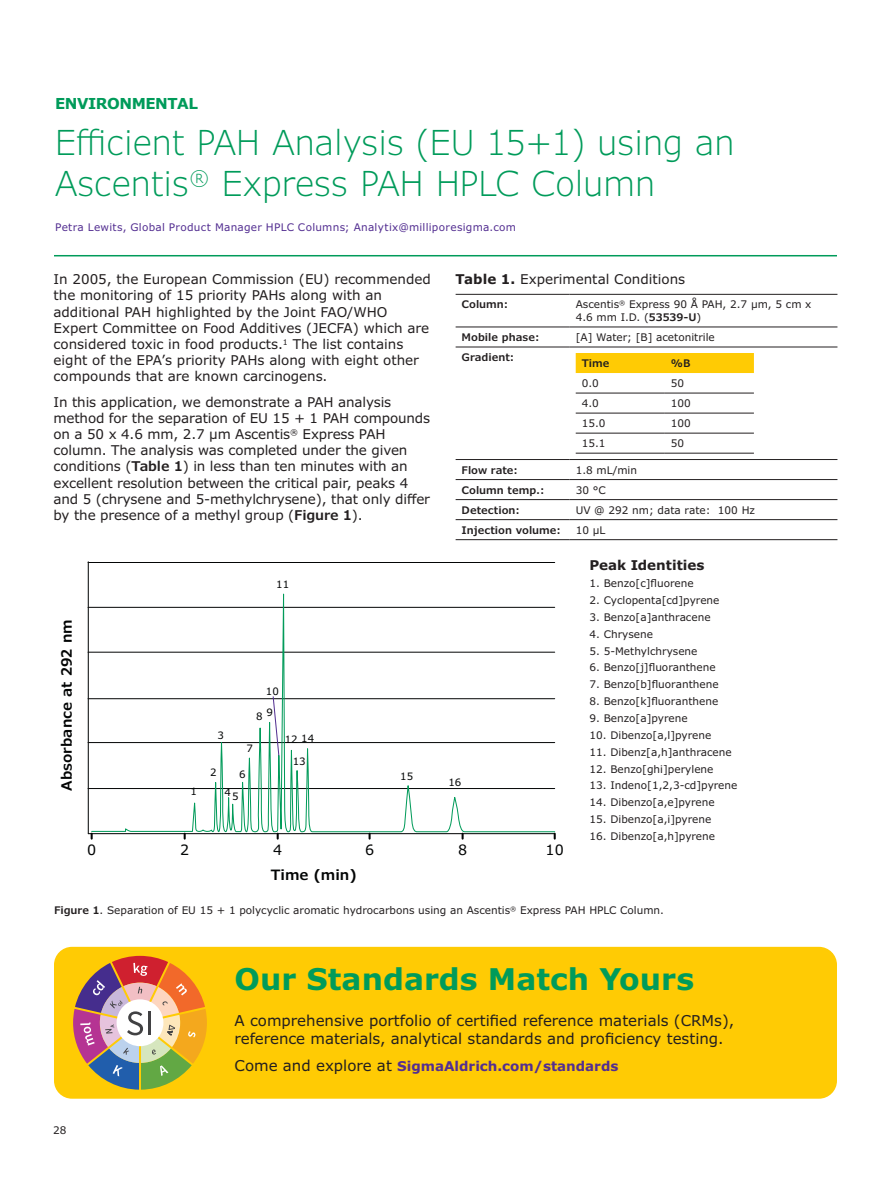
<style>
.page{position:relative;width:891px;height:1188px;background:#fff}
.page>*{position:absolute;margin:0;border:0;box-sizing:border-box;transform-origin:0 0}
.t1{font:300 34.5px/41.4px "Verdana Pro";color:#009b5a}
.t2{font:700 30px "Verdana Pro";color:#009b5a}
.t3{font:15px/18px "Verdana Pro";color:#231f20}
.t4{font:700 15px "Verdana";letter-spacing:-.03em;color:#009b5a}
.t5{font:600 14.25px "Verdana Pro";color:#030505}
.t6{font:14.25px "Verdana Pro";color:#030505}
.t7{font:13.5px/16.2px "Verdana Pro";letter-spacing:-.01em;color:#231f20}
.t8{font:700 13.5px "Verdana Pro";color:#532e91}
.t9{font:700 13.5px "Verdana Pro";color:#231f20}
.t10{font:10.5px/12.6px "Verdana Pro";color:#231f20}
.t11{font:600 10.5px "Verdana Pro";color:#231f20}
.t12{font:10.5px "Verdana Pro";letter-spacing:.025em;color:#532e91}
.t13{font:10.2px "Verdana Pro";color:#030505}
.s1{font-weight:700}
.s2{font-weight:600}
.s3{font-weight:400;font-size:15px;color:#231f20}
</style>
<div class="page">
<hr style="left:54px;top:255px;width:783px;height:1px;background:#009b5a">
<hr style="left:456px;top:327px;width:114px;height:1px;background:#231f20">
<hr style="left:570px;top:327px;width:267px;height:1px;background:#231f20">
<hr style="left:456px;top:347px;width:114px;height:1px;background:#231f20">
<hr style="left:570px;top:347px;width:267px;height:1px;background:#231f20">
<hr style="left:456px;top:459px;width:114px;height:1px;background:#231f20">
<hr style="left:570px;top:459px;width:267px;height:1px;background:#231f20">
<hr style="left:456px;top:479px;width:114px;height:1px;background:#231f20">
<hr style="left:570px;top:479px;width:267px;height:1px;background:#231f20">
<hr style="left:456px;top:499px;width:114px;height:1px;background:#231f20">
<hr style="left:570px;top:499px;width:267px;height:1px;background:#231f20">
<hr style="left:456px;top:519px;width:114px;height:1px;background:#231f20">
<hr style="left:570px;top:519px;width:267px;height:1px;background:#231f20">
<hr style="left:456px;top:539px;width:114px;height:1px;background:#231f20">
<hr style="left:570px;top:539px;width:267px;height:1px;background:#231f20">
<hr style="left:456px;top:294px;width:114px;height:1px;background:#231f20">
<hr style="left:570px;top:294px;width:267px;height:1px;background:#231f20">
<div style="left:576px;top:353px;width:178px;height:20px;background:#ffcb04"></div>
<hr style="left:576px;top:393px;width:89px;height:1px;background:#231f20">
<hr style="left:665px;top:393px;width:89px;height:1px;background:#231f20">
<hr style="left:576px;top:413px;width:89px;height:1px;background:#231f20">
<hr style="left:665px;top:413px;width:89px;height:1px;background:#231f20">
<hr style="left:576px;top:433px;width:89px;height:1px;background:#231f20">
<hr style="left:665px;top:433px;width:89px;height:1px;background:#231f20">
<hr style="left:576px;top:453px;width:89px;height:1px;background:#231f20">
<hr style="left:665px;top:453px;width:89px;height:1px;background:#231f20">
<hr style="left:88px;top:562px;width:467px;height:1px;background:#030505">
<hr style="left:88px;top:607px;width:467px;height:1px;background:#030505">
<hr style="left:88px;top:652px;width:467px;height:1px;background:#030505">
<hr style="left:88px;top:698px;width:467px;height:1px;background:#030505">
<hr style="left:88px;top:742px;width:467px;height:1px;background:#030505">
<hr style="left:88px;top:788px;width:467px;height:1px;background:#030505">
<svg style="left:91px;top:594px;width:465px;height:246px"></svg>
<svg style="left:272px;top:695px;width:8px;height:62px"></svg>
<hr style="left:88px;top:833px;width:467px;height:1px;background:#030505">
<hr style="left:88px;top:562px;width:1px;height:272px;background:#030505">
<div style="left:54px;top:947px;width:783px;height:152px;background:#ffcb04;border-radius:18px"></div>
<svg style="left:73px;top:956px;width:134px;height:134px"></svg>
<p class="t4" style="left:55px;top:94px;width:144px">ENVIRONMENTAL</p>
<h1 class="t1" style="left:55px;top:122px;width:681px">Efficient PAH Analysis (EU 15+1) using an<br>Ascentis<sup>®</sup> Express PAH HPLC Column</h1>
<p class="t12" style="left:55px;top:221px;width:463px">Petra Lewits, Global Product Manager HPLC Columns; Analytix@milliporesigma.com</p>
<p class="t7" style="left:456px;top:271px;width:231px"><span class="s1">Table 1.</span> Experimental Conditions</p>
<p class="t11" style="left:462px;top:298px;width:48px">Column:</p>
<p class="t10" style="left:576px;top:298px;width:237px">Ascentis<sup>®</sup> Express 90 Å PAH, 2.7 µm, 5 cm x<br>4.6 mm I.D. (<span class="s2">53539-U</span>)</p>
<p class="t11" style="left:462px;top:330px;width:79px">Mobile phase:</p>
<p class="t10" style="left:576px;top:331px;width:141px">[A] Water; [B] acetonitrile</p>
<p class="t11" style="left:462px;top:350px;width:54px">Gradient:</p>
<p class="t11" style="left:582px;top:356px;width:29px">Time</p>
<p class="t11" style="left:671px;top:356px;width:21px">%B</p>
<p class="t10" style="left:582px;top:377px;width:19px">0.0</p>
<p class="t10" style="left:671px;top:377px;width:15px">50</p>
<p class="t10" style="left:582px;top:397px;width:19px">4.0</p>
<p class="t10" style="left:671px;top:397px;width:22px">100</p>
<p class="t10" style="left:582px;top:417px;width:25px">15.0</p>
<p class="t10" style="left:671px;top:417px;width:22px">100</p>
<p class="t10" style="left:582px;top:437px;width:25px">15.1</p>
<p class="t10" style="left:671px;top:437px;width:15px">50</p>
<p class="t11" style="left:462px;top:463px;width:58px">Flow rate:</p>
<p class="t10" style="left:576px;top:464px;width:63px">1.8 mL/min</p>
<p class="t11" style="left:462px;top:483px;width:84px">Column temp.:</p>
<p class="t10" style="left:576px;top:484px;width:32px">30 °C</p>
<p class="t11" style="left:462px;top:503px;width:60px">Detection:</p>
<p class="t10" style="left:576px;top:504px;width:181px">UV @ 292 nm; data rate: 100 Hz</p>
<p class="t11" style="left:462px;top:523px;width:101px">Injection volume:</p>
<p class="t10" style="left:576px;top:524px;width:31px">10 µL</p>
<p class="t9" style="left:590px;top:557px;width:116px">Peak Identities</p>
<p class="t10" style="left:590px;top:577px;width:106px">1. Benzo[c]fluorene</p>
<p class="t10" style="left:590px;top:594px;width:132px">2. Cyclopenta[cd]pyrene</p>
<p class="t10" style="left:590px;top:611px;width:123px">3. Benzo[a]anthracene</p>
<p class="t10" style="left:590px;top:628px;width:65px">4. Chrysene</p>
<p class="t10" style="left:590px;top:645px;width:110px">5. 5-Methylchrysene</p>
<p class="t10" style="left:590px;top:662px;width:128px">6. Benzo[j]fluoranthene</p>
<p class="t10" style="left:590px;top:678px;width:131px">7. Benzo[b]fluoranthene</p>
<p class="t10" style="left:590px;top:695px;width:130px">8. Benzo[k]fluoranthene</p>
<p class="t10" style="left:590px;top:712px;width:100px">9. Benzo[a]pyrene</p>
<p class="t10" style="left:590px;top:729px;width:123px">10. Dibenzo[a,l]pyrene</p>
<p class="t10" style="left:590px;top:746px;width:144px">11. Dibenz[a,h]anthracene</p>
<p class="t10" style="left:590px;top:763px;width:126px">12. Benzo[ghi]perylene</p>
<p class="t10" style="left:590px;top:779px;width:149px">13. Indeno[1,2,3-cd]pyrene</p>
<p class="t10" style="left:590px;top:796px;width:127px">14. Dibenzo[a,e]pyrene</p>
<p class="t10" style="left:590px;top:813px;width:123px">15. Dibenzo[a,i]pyrene</p>
<p class="t10" style="left:590px;top:830px;width:127px">16. Dibenzo[a,h]pyrene</p>
<p class="t7" style="left:54px;top:271px;width:379px">In 2005, the European Commission (EU) recommended the monitoring of 15 priority PAHs along with an additional PAH highlighted by the Joint FAO/WHO Expert Committee on Food Additives (JECFA) which are considered toxic in food products.<sup>1</sup> The list contains eight of the EPA’s priority PAHs along with eight other compounds that are known carcinogens.</p>
<p class="t7" style="left:54px;top:394px;width:378px">In this application, we demonstrate a PAH analysis method for the separation of EU 15 + 1 PAH compounds on a 50 x 4.6 mm, 2.7 µm Ascentis<sup>®</sup> Express PAH column. The analysis was completed under the given conditions (<span class="s2">Table 1</span>) in less than ten minutes with an excellent resolution between the critical pair, peaks 4 and 5 (chrysene and 5-methylchrysene), that only differ by the presence of a methyl group (<span class="s2">Figure 1</span>).</p>
<p class="t13" style="left:276px;top:577px;width:15px">11</p>
<p class="t5" style="left:57px;top:791px;width:173px;rotate:-90deg">Absorbance at 292 nm</p>
<p class="t13" style="left:266px;top:685px;width:15px">10</p>
<p class="t13" style="left:256px;top:708px;width:18px">8 9</p>
<p class="t13" style="left:217px;top:729px;width:8px">3</p>
<p class="t13" style="left:301px;top:732px;width:15px">14</p>
<p class="t13" style="left:285px;top:733px;width:15px">12</p>
<p class="t13" style="left:246px;top:741px;width:8px">7</p>
<p class="t13" style="left:293px;top:754px;width:15px">13</p>
<p class="t13" style="left:210px;top:766px;width:8px">2</p>
<p class="t13" style="left:239px;top:767px;width:8px">6</p>
<p class="t13" style="left:400px;top:769px;width:15px">15</p>
<p class="t13" style="left:448px;top:776px;width:15px">16</p>
<p class="t13" style="left:190px;top:785px;width:8px">1</p>
<p class="t13" style="left:225px;top:788px;width:16px">45</p>
<p class="t6" style="left:87px;top:840px;width:11px">0</p>
<p class="t6" style="left:180px;top:840px;width:11px">2</p>
<p class="t6" style="left:273px;top:840px;width:11px">4</p>
<p class="t6" style="left:365px;top:840px;width:11px">6</p>
<p class="t6" style="left:458px;top:840px;width:11px">8</p>
<p class="t6" style="left:546px;top:840px;width:20px">10</p>
<p class="t5" style="left:271px;top:866px;width:87px">Time (min)</p>
<p class="t10" style="left:54px;top:904px;width:612px"><span class="s2">Figure 1</span>. Separation of EU 15 + 1 polycyclic aromatic hydrocarbons using an Ascentis<sup>®</sup> Express PAH HPLC Column.</p>
<p class="t10" style="left:53px;top:1124px;width:15px">28</p>
<h2 class="t2" style="left:235px;top:960px;width:461px">Our Standards Match Yours</h2>
<p class="t3" style="left:235px;top:1012px;width:501px">A comprehensive portfolio of certified reference materials (CRMs), reference materials, analytical standards and proficiency testing.</p>
<p class="t8" style="left:235px;top:1058px;width:385px"><span class="s3">Come and explore at</span> SigmaAldrich.com/standards</p>
</div>
